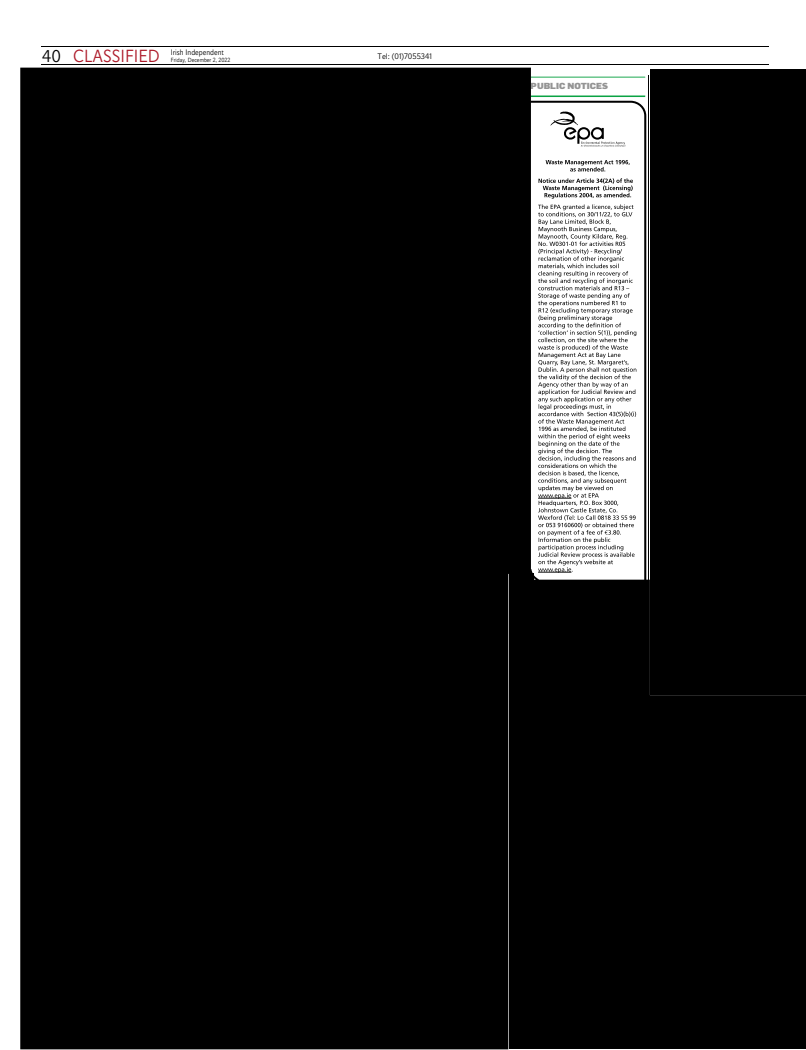
<style>
.page{position:relative;width:806px;height:1050px;background:#fff}
.page>*{position:absolute;margin:0;border:0;box-sizing:border-box;transform-origin:0 0}
.t1{font:900 8.6px "Flama";color:#949494;scale:1.07 1}
.t2{font:300 8px "Nuacht Sans";color:#000;scale:.91 1}
.t3{font:300 8px "Nuacht Sans";color:#000}
.t4{font:300 6px "Nuacht Sans";color:#000;scale:.92 1}
.s1{font-size:17px}
.s2{font-size:17.5px;color:#ad1b2a}
</style>
<div class="page">
<hr style="left:41px;top:47px;width:727px;height:1px;background:#000">
<hr style="left:41px;top:65px;width:727px;height:1px;background:#000">
<svg style="left:531px;top:100px;width:116px;height:480px"></svg>
<svg style="left:538px;top:160px;width:98px;height:413px"></svg>
<svg style="left:531px;top:76px;width:115px;height:21px"></svg>
<hr style="left:648px;top:75px;width:1px;height:505px;background:#000">
<div style="left:20px;top:68px;width:511px;height:981px;background:#000"></div>
<div style="left:534px;top:580px;width:272px;height:469px;background:#000"></div>
<div style="left:650px;top:69px;width:156px;height:626px;background:#000"></div>
<div style="left:509px;top:573px;width:25px;height:476px;background:#000"></div>
<p class="t2" style="left:42px;top:48px;width:201px"><span class="s1">40</span> <span class="s2">CLASSIFIED</span> Irish Independent</p>
<p class="t4" style="left:171px;top:56px;width:66px">Friday, December 2, 2022</p>
<p class="t3" style="left:378px;top:52px;width:56px">Tel: (01)7055341</p>
<p class="t1" style="left:531px;top:81px;width:74px">PUBLIC NOTICES</p>
</div>
